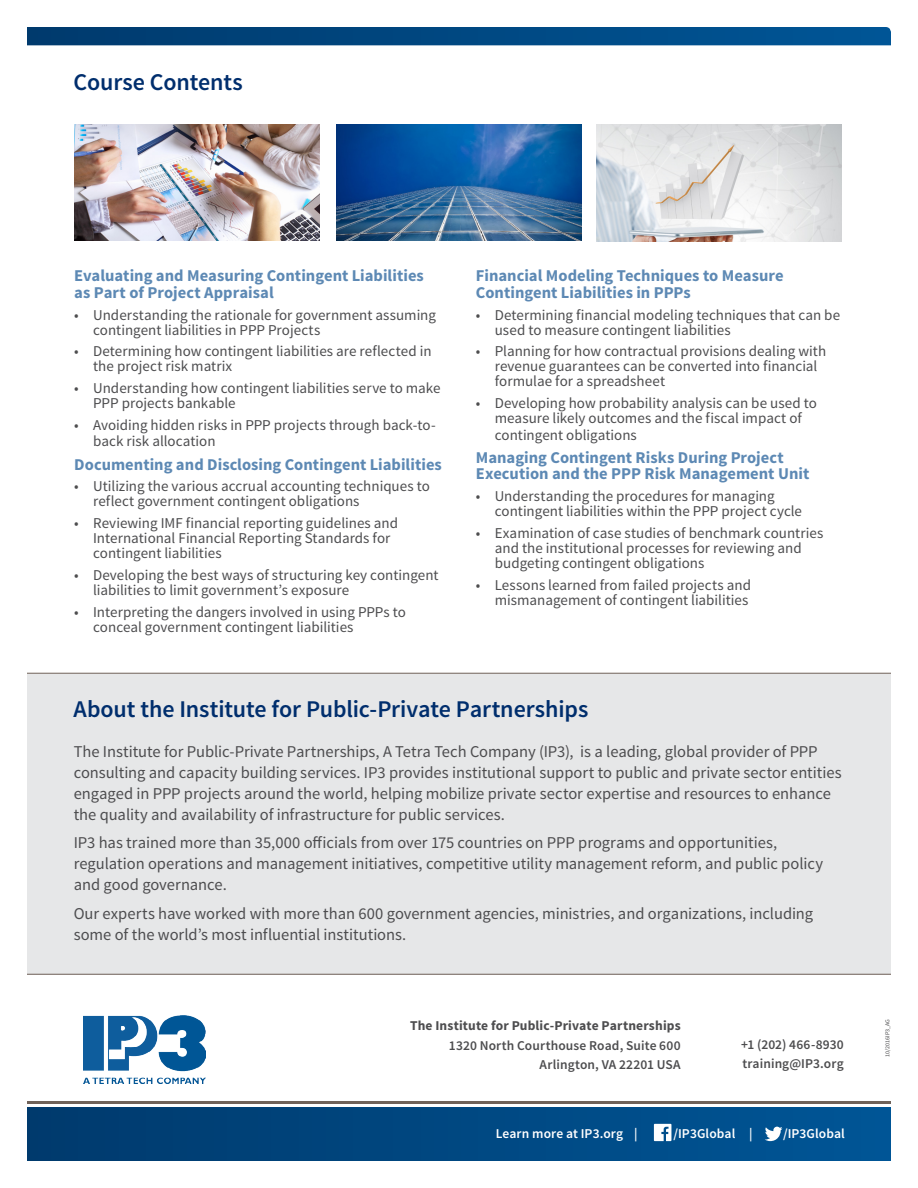
<style>
.page{position:relative;width:918px;height:1188px;background:#fff}
.page>*{position:absolute;margin:0;border:0;box-sizing:border-box;transform-origin:0 0}
.t1{font:600 24px "Source Sans Pro";letter-spacing:-.005em;color:#002e6d}
.t2{font:16.5px/21px "Source Sans Pro";color:#4d4d4f}
.t3{font:700 16.5px/16.5px "Source Sans Pro";color:#5d89b4}
.t4{font:15px/15px "Source Sans Pro";color:#4d4d4f}
.t5{font:600 13.5px/19.5px "Source Sans Pro";letter-spacing:.01em;color:#4d4d4f}
.t6{font:700 13.5px "Source Sans Pro";letter-spacing:.01em;color:#4d4d4f}
.t7{font:600 13.5px "Source Sans Pro";letter-spacing:.01em;color:#fff}
.t8{font:6px "Source Sans Pro";color:#4d4d4f}
</style>
<div class="page">
<svg style="left:27px;top:27px;width:864px;height:18px;background:#004781"></svg>
<svg style="left:27px;top:1107px;width:864px;height:54px;background:#004781"></svg>
<hr style="left:27px;top:1102px;width:864px;height:2px;background:#706259">
<img style="left:84px;top:1016px;width:121px;height:67px">
<svg style="left:654px;top:1124px;width:17px;height:17px"></svg>
<svg style="left:765px;top:1127px;width:18px;height:14px"></svg>
<div style="left:27px;top:673px;width:864px;height:302px;background:#e6e7e8"></div>
<img style="left:74px;top:125px;width:246px;height:116px">
<img style="left:336px;top:125px;width:245px;height:116px">
<img style="left:597px;top:124px;width:245px;height:118px">
<h1 class="t1" style="left:74px;top:67px;width:171px">Course Contents</h1>
<p class="t3" style="left:74px;top:268px;width:351px">Evaluating and Measuring Contingent Liabilities as Part of Project Appraisal</p>
<p class="t4" style="left:93px;top:307px;width:344px;text-indent:-19px">• Understanding the rationale for government assuming contingent liabilities in PPP Projects</p>
<p class="t4" style="left:93px;top:344px;width:340px;text-indent:-19px">• Determining how contingent liabilities are reflected in the project risk matrix</p>
<p class="t4" style="left:93px;top:381px;width:349px;text-indent:-19px">• Understanding how contingent liabilities serve to make<br>PPP projects bankable</p>
<p class="t4" style="left:93px;top:417px;width:344px;line-height:16.5px;text-indent:-19px">• Avoiding hidden risks in PPP projects through back-to&shy;back risk allocation</p>
<p class="t3" style="left:74px;top:457px;width:369px">Documenting and Disclosing Contingent Liabilities</p>
<p class="t4" style="left:93px;top:479px;width:338px;text-indent:-19px">• Utilizing the various accrual accounting techniques to reflect government contingent obligations</p>
<p class="t4" style="left:93px;top:516px;width:307px;text-indent:-19px">• Reviewing IMF financial reporting guidelines and<br>International Financial Reporting Standards for contingent liabilities</p>
<p class="t4" style="left:93px;top:568px;width:347px;text-indent:-19px">• Developing the best ways of structuring key contingent liabilities to limit government’s exposure</p>
<p class="t4" style="left:93px;top:604px;width:314px;text-indent:-19px">• Interpreting the dangers involved in using PPPs to conceal government contingent liabilities</p>
<p class="t3" style="left:476px;top:268px;width:309px">Financial Modeling Techniques to Measure<br>Contingent Liabilities in PPPs</p>
<p class="t4" style="left:495px;top:307px;width:347px;text-indent:-19px">• Determining financial modeling techniques that can be used to measure contingent liabilities</p>
<p class="t4" style="left:495px;top:344px;width:333px;text-indent:-19px">• Planning for how contractual provisions dealing with revenue guarantees can be converted into financial formulae for a spreadsheet</p>
<p class="t4" style="left:476px;top:396px;width:343px;text-align:center">• Developing how probability analysis can be used to measure likely outcomes and the fiscal impact of</p>
<p class="t4" style="left:495px;top:427px;width:144px">contingent obligations</p>
<p class="t3" style="left:476px;top:450px;width:335px">Managing Contingent Risks During Project<br>Execution and the PPP Risk Management Unit</p>
<p class="t4" style="left:495px;top:489px;width:309px;text-indent:-19px">• Understanding the procedures for managing contingent liabilities within the PPP project cycle</p>
<p class="t4" style="left:495px;top:526px;width:330px;text-indent:-19px">• Examination of case studies of benchmark countries and the institutional processes for reviewing and budgeting contingent obligations</p>
<p class="t4" style="left:476px;top:577px;width:277px;text-align:right">• Lessons learned from failed projects and mismanagement of contingent liabilities</p>
<h1 class="t1" style="left:74px;top:694px;width:516px">About the Institute for Public-Private Partnerships</h1>
<p class="t2" style="left:74px;top:741px;width:769px">The Institute for Public-Private Partnerships, A Tetra Tech Company (IP3), is a leading, global provider of PPP consulting and capacity building services. IP3 provides institutional support to public and private sector entities engaged in PPP projects around the world, helping mobilize private sector expertise and resources to enhance the quality and availability of infrastructure for public services.</p>
<p class="t2" style="left:74px;top:833px;width:751px">IP3 has trained more than 35,000 officials from over 175 countries on PPP programs and opportunities, regulation operations and management initiatives, competitive utility management reform, and public policy and good governance.</p>
<p class="t2" style="left:74px;top:903px;width:741px">Our experts have worked with more than 600 government agencies, ministries, and organizations, including some of the world’s most influential institutions.</p>
<p class="t6" style="left:410px;top:1017px;width:272px">The Institute for Public-Private Partnerships</p>
<p class="t5" style="left:449px;top:1036px;width:233px;text-align:right">1320 North Courthouse Road, Suite 600<br>Arlington, VA 22201 USA</p>
<p class="t5" style="left:741px;top:1035px;width:104px">+1 (202) 466-8930 training@IP3.org</p>
<p class="t7" style="left:496px;top:1125px;width:143px">Learn more at IP3.org |</p>
<p class="t7" style="left:673px;top:1125px;width:81px">/IP3Global |</p>
<p class="t7" style="left:783px;top:1125px;width:63px">/IP3Global</p>
<p class="t8" style="left:884px;top:1057px;width:39px;rotate:-90deg">10/2016IP3_AG</p>
</div>
